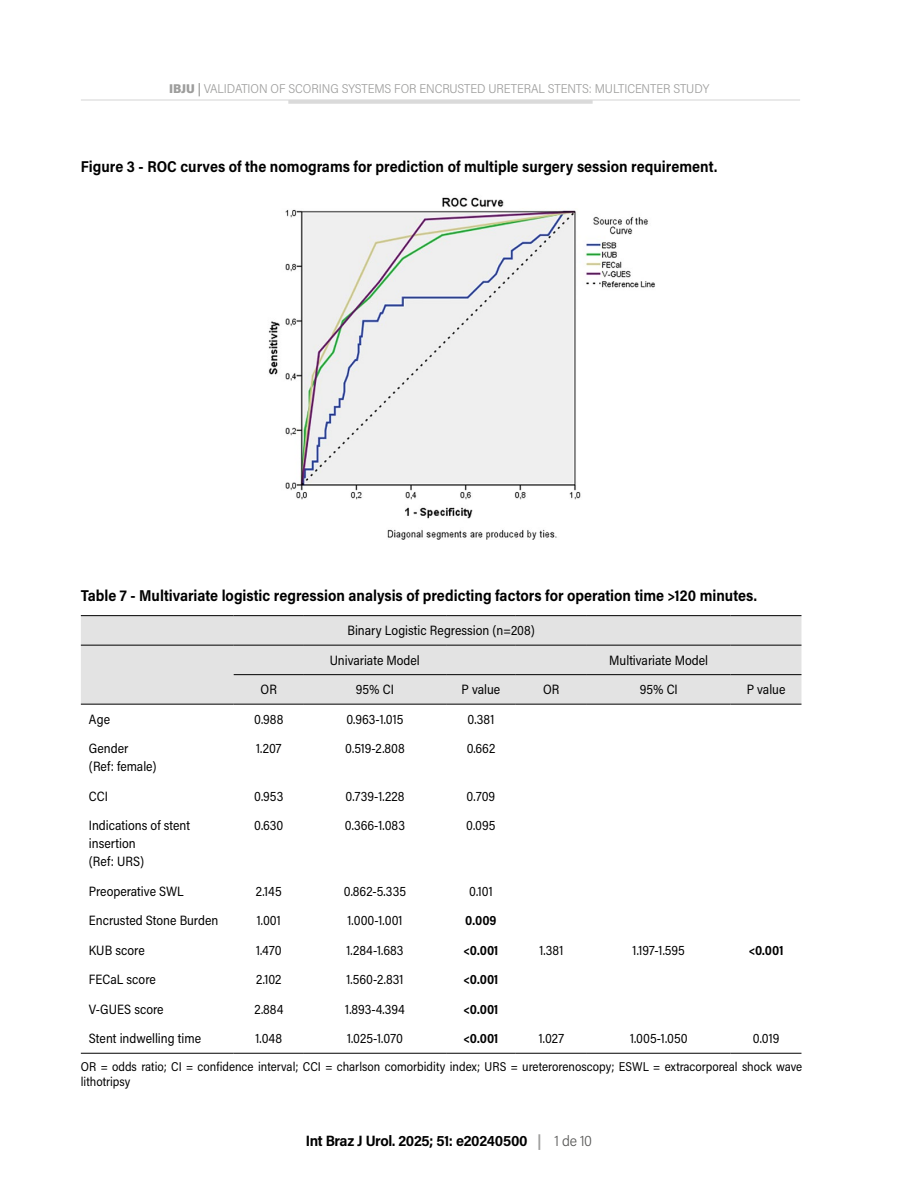
<style>
.page{position:relative;width:898px;height:1200px;background:#fff}
.page>*{position:absolute;margin:0;border:0;box-sizing:border-box;transform-origin:0 0}
.t1{font:700 15.75px "Acumin Pro Semi Cond";color:#000;scale:.95 1}
.t2{font:700 15px "Acumin Pro Semi Cond";letter-spacing:-.02em;color:#000}
.t3{font:13.5px/18px "Acumin Pro Semi Cond";color:#000;scale:.95 1}
.t4{font:700 13.5px "Acumin Pro Semi Cond";color:#000;scale:.95 1}
.t5{font:12.75px/15px "Acumin Pro Semi Cond";color:#000;scale:.95 1}
.t6{font:300 12.75px "Acumin Pro Semi Cond";letter-spacing:-.005em;color:#9d9d9c}
.s1{font-weight:900}
.s2{font-weight:600}
.s3{color:#9d9d9c}
.s4{font-weight:300;color:#575756}
</style>
<div class="page">
<hr style="left:81px;top:99px;width:718px;height:2px;background:#e3e3e3">
<hr style="left:288px;top:100px;width:304px;height:4px;background:#dadada">
<img style="left:268px;top:197px;width:387px;height:342px">
<div style="left:81px;top:616px;width:720px;height:87px;background:#e3e3e3"></div>
<hr style="left:81px;top:615px;width:152px;height:1px;background:#000">
<hr style="left:233px;top:615px;width:71px;height:1px;background:#000">
<hr style="left:304px;top:615px;width:142px;height:1px;background:#000">
<hr style="left:446px;top:615px;width:69px;height:1px;background:#000">
<hr style="left:515px;top:615px;width:71px;height:1px;background:#000">
<hr style="left:586px;top:615px;width:144px;height:1px;background:#000">
<hr style="left:730px;top:615px;width:71px;height:1px;background:#000">
<hr style="left:81px;top:644px;width:152px;height:1px;background:#000">
<hr style="left:233px;top:644px;width:71px;height:1px;background:#000">
<hr style="left:304px;top:644px;width:142px;height:1px;background:#000">
<hr style="left:446px;top:644px;width:69px;height:1px;background:#000">
<hr style="left:515px;top:644px;width:71px;height:1px;background:#000">
<hr style="left:586px;top:644px;width:144px;height:1px;background:#000">
<hr style="left:730px;top:644px;width:71px;height:1px;background:#000">
<hr style="left:233px;top:674px;width:71px;height:1px;background:#000">
<hr style="left:304px;top:674px;width:142px;height:1px;background:#000">
<hr style="left:446px;top:674px;width:69px;height:1px;background:#000">
<hr style="left:515px;top:674px;width:71px;height:1px;background:#000">
<hr style="left:586px;top:674px;width:144px;height:1px;background:#000">
<hr style="left:730px;top:674px;width:71px;height:1px;background:#000">
<hr style="left:81px;top:703px;width:152px;height:1px;background:#000">
<hr style="left:233px;top:703px;width:71px;height:1px;background:#000">
<hr style="left:304px;top:703px;width:142px;height:1px;background:#000">
<hr style="left:446px;top:703px;width:69px;height:1px;background:#000">
<hr style="left:515px;top:703px;width:71px;height:1px;background:#000">
<hr style="left:586px;top:703px;width:144px;height:1px;background:#000">
<hr style="left:730px;top:703px;width:71px;height:1px;background:#000">
<hr style="left:81px;top:1052px;width:152px;height:1px;background:#000">
<hr style="left:233px;top:1052px;width:71px;height:1px;background:#000">
<hr style="left:304px;top:1052px;width:142px;height:1px;background:#000">
<hr style="left:446px;top:1052px;width:69px;height:1px;background:#000">
<hr style="left:515px;top:1052px;width:71px;height:1px;background:#000">
<hr style="left:586px;top:1052px;width:144px;height:1px;background:#000">
<hr style="left:730px;top:1052px;width:71px;height:1px;background:#000">
<p class="t6" style="left:169px;top:79px;width:541px"><span class="s1">IBJU</span> <span class="s2">|</span> VALIDATION OF SCORING SYSTEMS FOR ENCRUSTED URETERAL STENTS: MULTICENTER STUDY</p>
<p class="t1" style="left:81px;top:155px;width:671px">Figure 3 - ROC curves of the nomograms for prediction of multiple surgery session requirement.</p>
<p class="t1" style="left:81px;top:584px;width:712px">Table 7 - Multivariate logistic regression analysis of predicting factors for operation time &gt;120 minutes.</p>
<p class="t3" style="left:329px;top:615px;width:217px;line-height:29.5px;text-indent:18px">Binary Logistic Regression (n=208)<br>Univariate Model</p>
<p class="t3" style="left:609px;top:650px;width:105px">Multivariate Model</p>
<p class="t3" style="left:260px;top:680px;width:19px">OR</p>
<p class="t3" style="left:356px;top:680px;width:42px">95% CI</p>
<p class="t3" style="left:461px;top:680px;width:42px">P value</p>
<p class="t3" style="left:543px;top:680px;width:19px">OR</p>
<p class="t3" style="left:639px;top:680px;width:42px">95% CI</p>
<p class="t3" style="left:746px;top:680px;width:42px">P value</p>
<p class="t3" style="left:89px;top:709px;width:24px">Age</p>
<p class="t3" style="left:254px;top:709px;width:32px">0.988</p>
<p class="t3" style="left:346px;top:709px;width:62px">0.963-1.015</p>
<p class="t3" style="left:467px;top:709px;width:30px">0.381</p>
<p class="t3" style="left:89px;top:739px;width:73px">Gender (Ref: female)</p>
<p class="t3" style="left:256px;top:739px;width:28px">1.207</p>
<p class="t3" style="left:345px;top:739px;width:64px">0.519-2.808</p>
<p class="t3" style="left:466px;top:739px;width:32px">0.662</p>
<p class="t3" style="left:89px;top:786px;width:22px">CCI</p>
<p class="t3" style="left:254px;top:786px;width:32px">0.953</p>
<p class="t3" style="left:345px;top:786px;width:64px">0.739-1.228</p>
<p class="t3" style="left:466px;top:786px;width:32px">0.709</p>
<p class="t3" style="left:89px;top:815px;width:108px">Indications of stent insertion<br>(Ref: URS)</p>
<p class="t3" style="left:254px;top:815px;width:32px">0.630</p>
<p class="t3" style="left:345px;top:815px;width:65px">0.366-1.083</p>
<p class="t3" style="left:466px;top:815px;width:32px">0.095</p>
<p class="t3" style="left:89px;top:881px;width:101px">Preoperative SWL</p>
<p class="t3" style="left:256px;top:881px;width:29px">2.145</p>
<p class="t3" style="left:344px;top:881px;width:67px">0.862-5.335</p>
<p class="t3" style="left:469px;top:881px;width:26px">0.101</p>
<p class="t3" style="left:89px;top:910px;width:138px">Encrusted Stone Burden</p>
<p class="t3" style="left:257px;top:910px;width:27px">1.001</p>
<p class="t3" style="left:347px;top:910px;width:59px">1.000-1.001</p>
<p class="t4" style="left:465px;top:910px;width:34px">0.009</p>
<p class="t3" style="left:89px;top:940px;width:60px">KUB score</p>
<p class="t3" style="left:256px;top:940px;width:28px">1.470</p>
<p class="t3" style="left:346px;top:940px;width:61px">1.284-1.683</p>
<p class="t4" style="left:463px;top:940px;width:38px">&lt;0.001</p>
<p class="t3" style="left:539px;top:940px;width:27px">1.381</p>
<p class="t3" style="left:632px;top:940px;width:57px">1.197-1.595</p>
<p class="t4" style="left:748px;top:940px;width:38px">&lt;0.001</p>
<p class="t3" style="left:89px;top:969px;width:72px">FECaL score</p>
<p class="t3" style="left:256px;top:969px;width:28px">2.102</p>
<p class="t3" style="left:346px;top:969px;width:62px">1.560-2.831</p>
<p class="t4" style="left:463px;top:969px;width:38px">&lt;0.001</p>
<p class="t3" style="left:89px;top:999px;width:80px">V-GUES score</p>
<p class="t3" style="left:254px;top:999px;width:32px">2.884</p>
<p class="t3" style="left:345px;top:999px;width:64px">1.893-4.394</p>
<p class="t4" style="left:463px;top:999px;width:38px">&lt;0.001</p>
<p class="t3" style="left:89px;top:1028px;width:119px">Stent indwelling time</p>
<p class="t3" style="left:255px;top:1028px;width:30px">1.048</p>
<p class="t3" style="left:347px;top:1028px;width:60px">1.025-1.070</p>
<p class="t4" style="left:463px;top:1028px;width:38px">&lt;0.001</p>
<p class="t3" style="left:538px;top:1028px;width:28px">1.027</p>
<p class="t3" style="left:629px;top:1028px;width:62px">1.005-1.050</p>
<p class="t3" style="left:752px;top:1028px;width:29px">0.019</p>
<p class="t5" style="left:81px;top:1058px;width:760px">OR = odds ratio; CI = confidence interval; CCI = charlson comorbidity index; URS = ureterorenoscopy; ESWL = extracorporeal shock wave lithotripsy</p>
<p class="t2" style="left:306px;top:1129px;width:288px">Int Braz J Urol. 2025; 51: e20240500 <span class="s3">|</span> <span class="s4">1 de 10</span></p>
</div>
